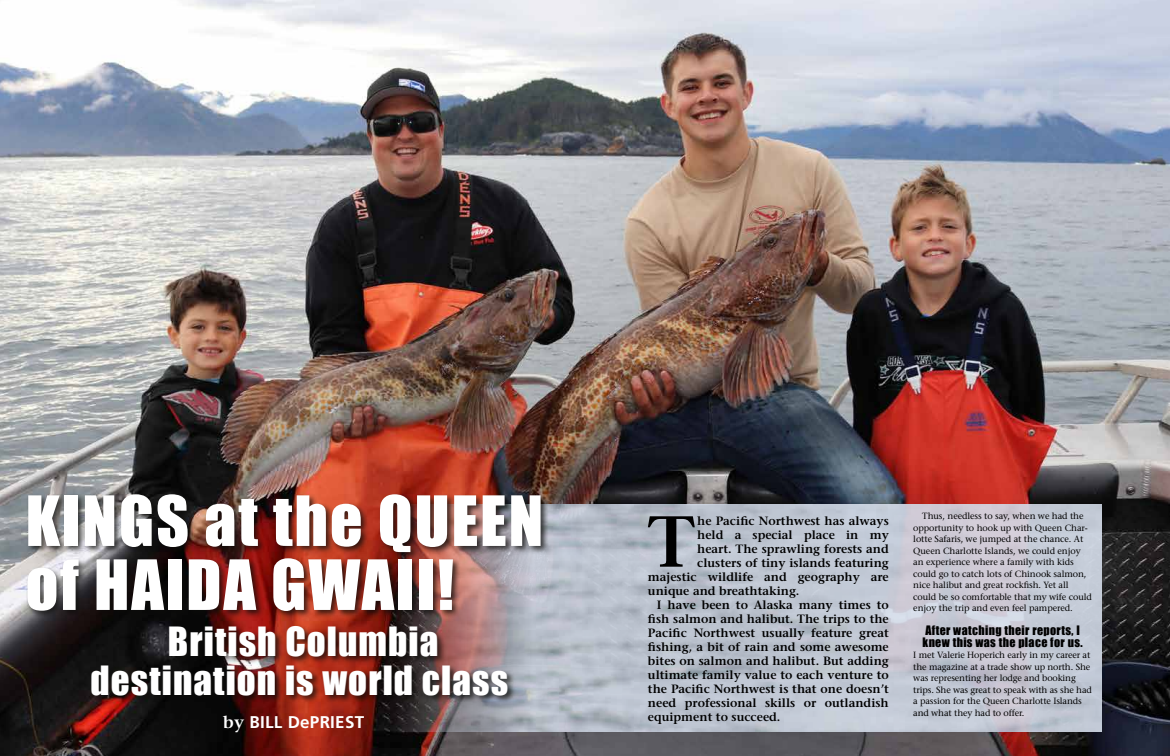
<style>
.page{position:relative;width:1170px;height:756px;background:#fff}
.page>*{position:absolute;margin:0;border:0;box-sizing:border-box;transform-origin:0 0}
.t1{font:600 72px "Stone Serif";color:#000}
.t2{font:64px/64px "Impact";letter-spacing:.03em;color:#fff}
.t3{font:37px/39px "Impact";letter-spacing:.03em;color:#fff;text-align:center}
.t4{font:700 17px "Frutiger";letter-spacing:.015em;color:#fff}
.t5{font:600 12px "Stone Serif";color:#000}
.t6{font:12px/12px "Impact";letter-spacing:.03em;color:#000}
.t7{font:9px/11.5px "Stone Serif";letter-spacing:-.01em;color:#000}
.s1{font-family:"Stone Serif";font-weight:600}
</style>
<div class="page">
<img style="left:0;top:0;width:1170px;height:756px">
<img style="left:42px;top:504px;width:1060px;height:228px">
<div style="left:25px;top:492px;width:524px;height:212px;background:#0c0c0a;opacity:.75"></div>
<h2 class="t2" style="left:26px;top:487px;width:519px">KINGS at the QUEEN of HAIDA GWAII!</h2>
<h3 class="t3" style="left:91px;top:621px;width:419px">British Columbia destination is world class</h3>
<h3 class="t4" style="left:223px;top:712px;width:142px"><span class="s1">by</span> BILL DePRIEST</h3>
<h1 class="t1" style="left:648px;top:497px;width:48px">T</h1>
<h3 class="t5" style="left:697px;top:513px;width:193px">he Pacific Northwest has always</h3>
<h3 class="t5" style="left:697px;top:527px;width:193px">held a special place in my</h3>
<h3 class="t5" style="left:697px;top:541px;width:193px">heart. The sprawling forests and</h3>
<h3 class="t5" style="left:697px;top:555px;width:193px">clusters of tiny islands featuring</h3>
<h3 class="t5" style="left:648px;top:569px;width:242px">majestic wildlife and geography are</h3>
<h3 class="t5" style="left:648px;top:583px;width:153px">unique and breathtaking.</h3>
<h3 class="t5" style="left:657px;top:597px;width:233px">I have been to Alaska many times to</h3>
<h3 class="t5" style="left:648px;top:611px;width:242px">fish salmon and halibut. The trips to the</h3>
<h3 class="t5" style="left:648px;top:625px;width:242px">Pacific Northwest usually feature great</h3>
<h3 class="t5" style="left:648px;top:639px;width:242px">fishing, a bit of rain and some awesome</h3>
<h3 class="t5" style="left:648px;top:653px;width:242px">bites on salmon and halibut. But adding</h3>
<h3 class="t5" style="left:648px;top:667px;width:242px">ultimate family value to each venture to</h3>
<h3 class="t5" style="left:648px;top:681px;width:242px">the Pacific Northwest is that one doesn’t</h3>
<h3 class="t5" style="left:648px;top:695px;width:242px">need professional skills or outlandish</h3>
<h3 class="t5" style="left:648px;top:709px;width:134px">equipment to succeed.</h3>
<p class="t7" style="left:913px;top:510px;width:180px;text-indent:9px">Thus, needless to say, when we had the opportunity to hook up with Queen Char&shy;lotte Safaris, we jumped at the chance. At Queen Charlotte Islands, we could enjoy an experience where a family with kids could go to catch lots of Chinook salmon, nice halibut and great rockfish. Yet all could be so comfortable that my wife could enjoy the trip and even feel pampered.</p>
<h3 class="t6" style="left:923px;top:623px;width:162px">After watching their reports, I knew this was the place for us.</h3>
<p class="t7" style="left:913px;top:649px;width:180px">I met Valerie Hoperich early in my career at the magazine at a trade show up north. She was representing her lodge and booking trips. She was great to speak with as she had a passion for the Queen Charlotte Islands and what they had to offer.</p>
</div>
